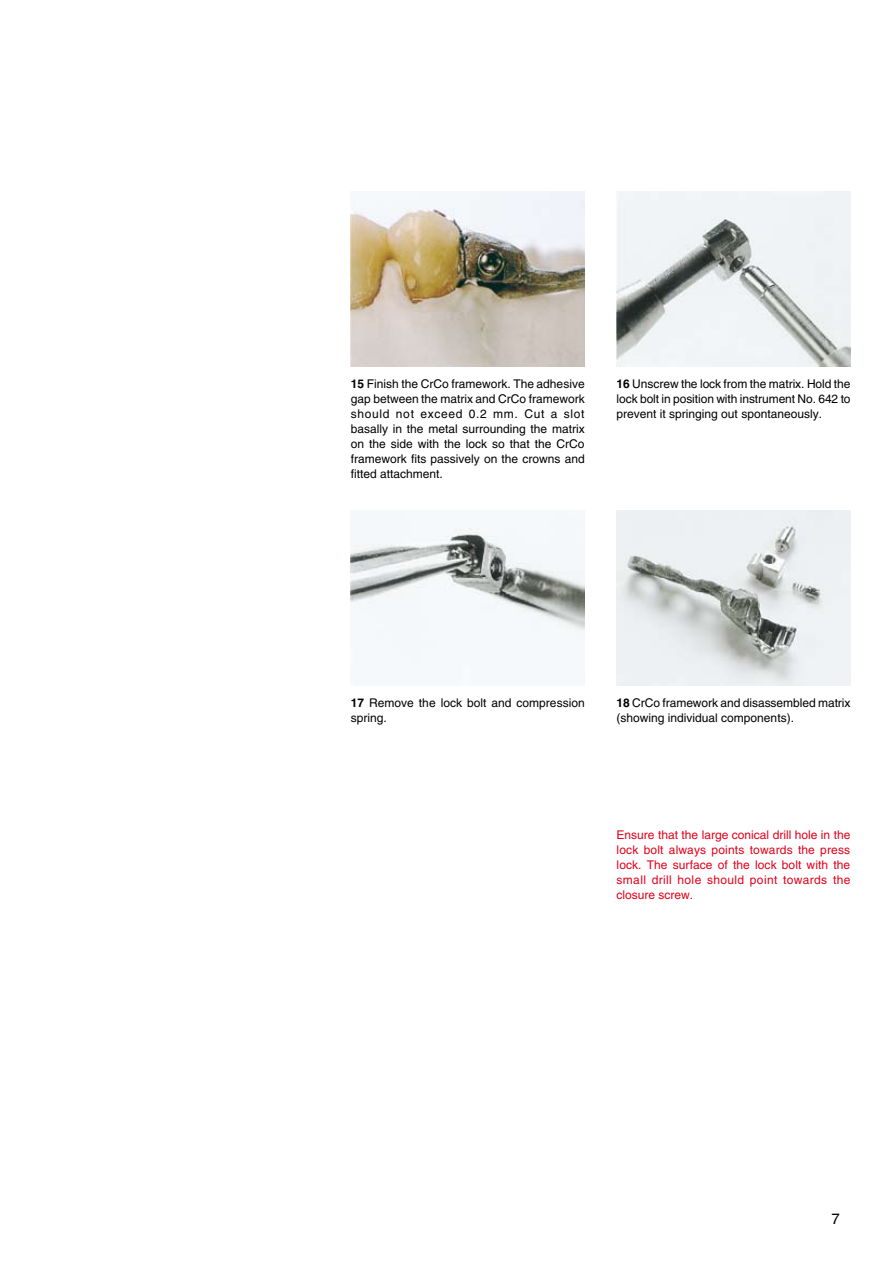
<style>
.page{position:relative;width:893px;height:1263px;background:#fff}
.page>*{position:absolute;margin:0;border:0;box-sizing:border-box;transform-origin:0 0}
.t1{font:15px "Helvetica";color:#000}
.t2{font:12px/15px "Helvetica";color:#000;text-align:justify}
.t3{font:12px/15px "Helvetica";letter-spacing:.03em;color:#e2001a;text-align:justify}
.s1{font-weight:700}
</style>
<div class="page">
<img style="left:351px;top:191px;width:234px;height:176px">
<img style="left:617px;top:191px;width:233px;height:176px">
<img style="left:351px;top:510px;width:234px;height:176px">
<img style="left:617px;top:510px;width:233px;height:176px">
<p class="t2" style="left:351px;top:376px;width:235px"><span class="s1">15</span> Finish the CrCo framework. The adhesive gap between the matrix and CrCo framework should not exceed 0.2 mm. Cut a slot basally in the metal surrounding the matrix on the side with the lock so that the CrCo framework fits passively on the crowns and fitted attachment.</p>
<p class="t2" style="left:617px;top:376px;width:235px"><span class="s1">16</span> Unscrew the lock from the matrix. Hold the lock bolt in position with instrument No. 642 to prevent it springing out spontaneously.</p>
<p class="t2" style="left:351px;top:695px;width:235px"><span class="s1">17</span> Remove the lock bolt and compression spring.</p>
<p class="t2" style="left:617px;top:695px;width:235px"><span class="s1">18</span> CrCo framework and disassembled matrix (showing individual components).</p>
<p class="t3" style="left:617px;top:827px;width:235px">Ensure that the large conical drill hole in the lock bolt always points towards the press lock. The surface of the lock bolt with the small drill hole should point towards the closure screw.</p>
<p class="t1" style="left:831px;top:1209px;width:10px">7</p>
</div>
